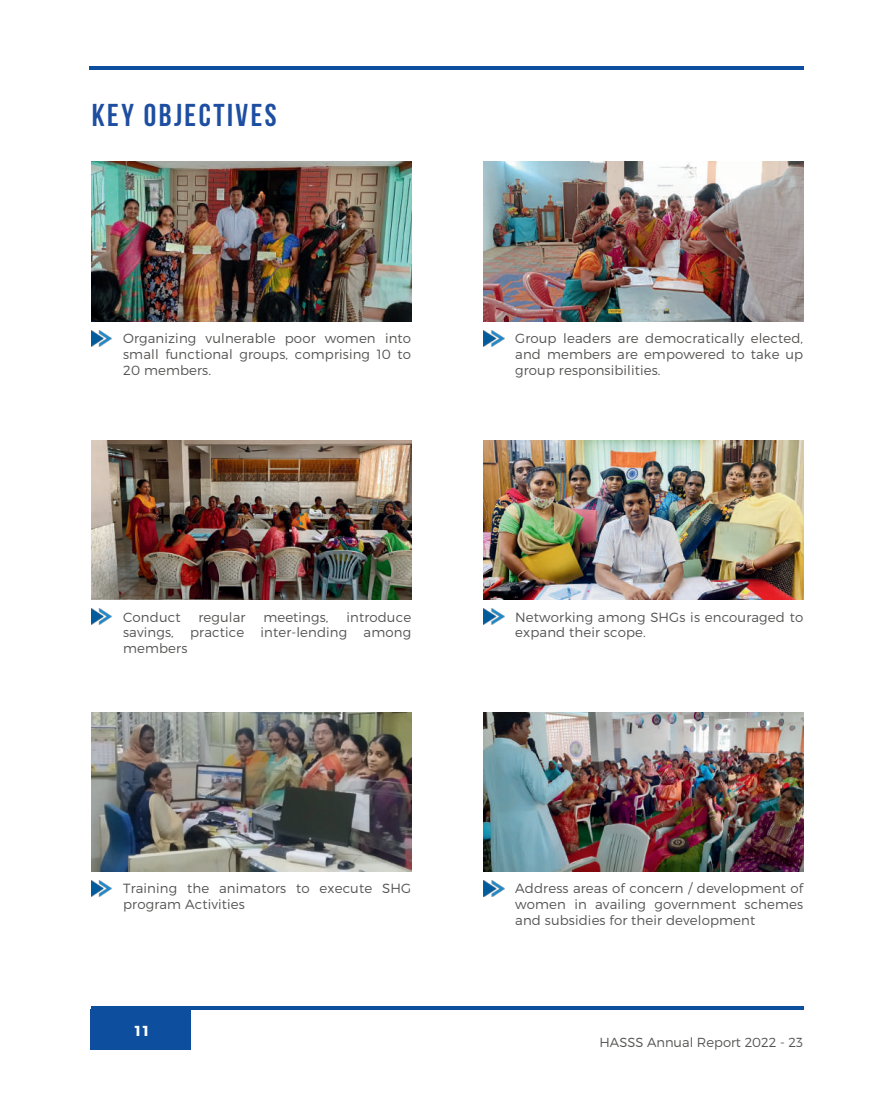
<style>
.page{position:relative;width:893px;height:1106px;background:#fff}
.page>*{position:absolute;margin:0;border:0;box-sizing:border-box;transform-origin:0 0}
.t1{font:700 31.5px "Bebas Neue";letter-spacing:.08em;color:#1d4ea1}
.t2{font:700 14.4px "Montserrat";color:#fff}
.t3{font:300 13.35px/15.8px "Montserrat";letter-spacing:.01em;color:#555453;text-align:justify}
.t4{font:300 13.05px "Montserrat";color:#555453}
</style>
<div class="page">
<hr style="left:89px;top:66px;width:714px;height:4px;background:#0d4f9e">
<img style="left:92px;top:330px;width:20px;height:16px">
<img style="left:92px;top:162px;width:319px;height:159px">
<img style="left:92px;top:609px;width:20px;height:16px">
<img style="left:92px;top:440px;width:319px;height:160px">
<img style="left:92px;top:881px;width:20px;height:15px">
<img style="left:92px;top:712px;width:319px;height:160px">
<img style="left:483px;top:330px;width:21px;height:16px">
<img style="left:483px;top:162px;width:320px;height:159px">
<img style="left:483px;top:609px;width:21px;height:16px">
<img style="left:483px;top:440px;width:320px;height:160px">
<img style="left:483px;top:881px;width:21px;height:15px">
<img style="left:483px;top:712px;width:320px;height:160px">
<div style="left:91px;top:1009px;width:100px;height:40px;background:#0d4f9e"></div>
<hr style="left:91px;top:1006px;width:712px;height:3px;background:#0d4f9e">
<h1 class="t1" style="left:92px;top:98px;width:186px">KEY OBJECTIVES</h1>
<p class="t3" style="left:123px;top:330px;width:289px">Organizing vulnerable poor women into small functional groups, comprising 10 to 20 members.</p>
<p class="t3" style="left:123px;top:609px;width:289px;text-indent:223px">introduce savings, practice inter-lending among members</p>
<p class="t3" style="left:123px;top:609px;width:59px">Conduct</p>
<p class="t3" style="left:198px;top:609px;width:48px">regular</p>
<p class="t3" style="left:263px;top:609px;width:67px">meetings,</p>
<p class="t3" style="left:123px;top:880px;width:289px">Training the animators to execute SHG program Activities</p>
<p class="t2" style="left:135px;top:1022px;width:15px">11</p>
<p class="t3" style="left:515px;top:330px;width:289px">Group leaders are democratically elected, and members are empowered to take up group responsibilities.</p>
<p class="t3" style="left:515px;top:609px;width:289px">Networking among SHGs is encouraged to expand their scope.</p>
<p class="t3" style="left:515px;top:880px;width:289px">Address areas of concern / development of women in availing government schemes and subsidies for their development</p>
<p class="t4" style="left:599px;top:1034px;width:205px">HASSS Annual Report 2022 - 23</p>
</div>
